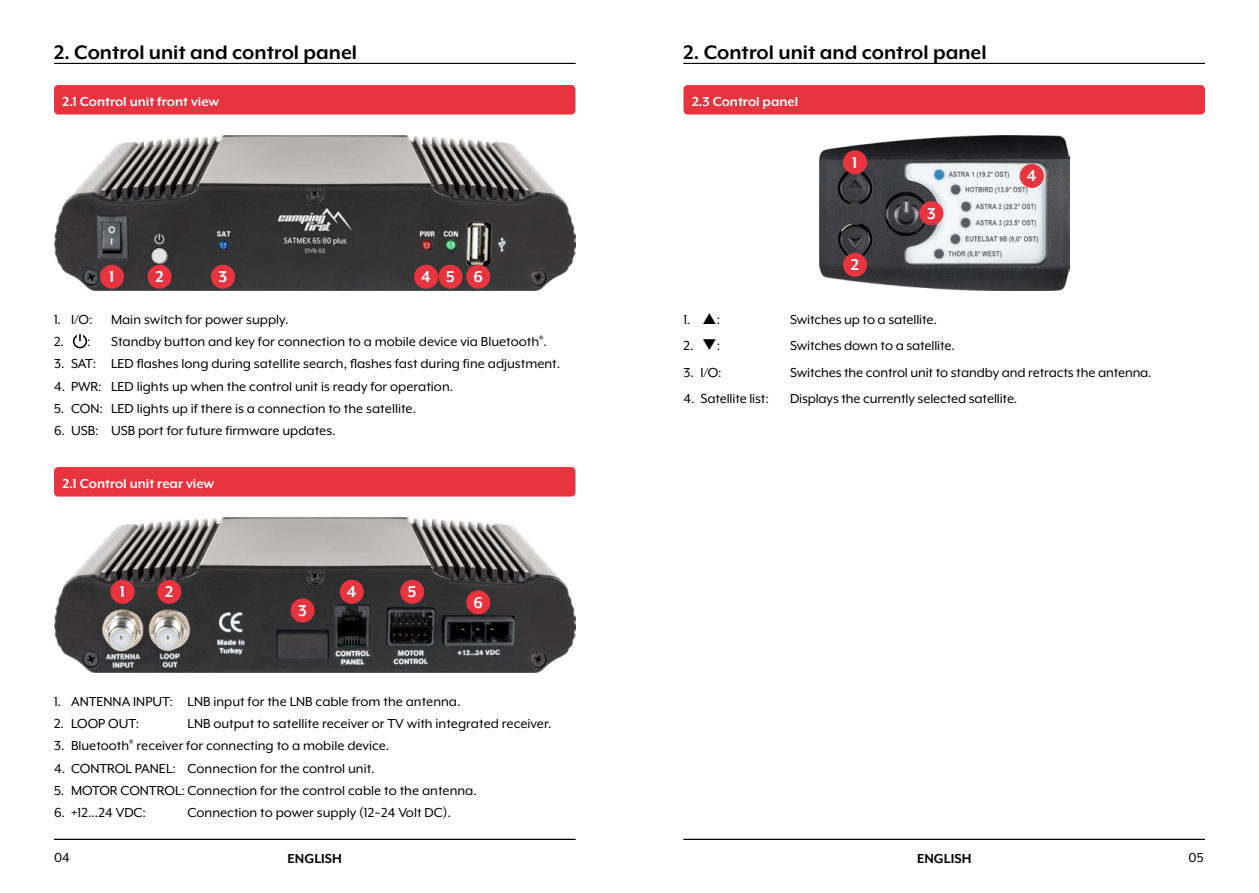
<style>
.page{position:relative;width:1259px;height:893px;background:#fff}
.page>*{position:absolute;margin:0;border:0;box-sizing:border-box;transform-origin:0 0}
.t1{font:700 22.5px "Mr Eaves XL Mod OT";color:#000}
.t2{font:700 18px "Mr Eaves XL Mod OT";color:#fff}
.t3{font:15px "Mr Eaves XL Mod OT";color:#000}
.t4{font:700 15px "Mr Eaves XL Mod OT";color:#fff}
.t5{font:700 15px "Mr Eaves XL Mod OT";color:#000}
</style>
<div class="page">
<div style="left:73px;top:334px;width:14px;height:14px;border:2px solid #000;border-radius:50%"></div>
<div style="left:77px;top:334px;width:6px;height:7px;background:#fff"></div>
<svg style="left:79px;top:334px;width:2px;height:7px"></svg>
<hr style="left:54px;top:63px;width:521px;height:1px;background:#000">
<hr style="left:54px;top:839px;width:521px;height:1px;background:#000">
<hr style="left:683px;top:63px;width:522px;height:1px;background:#000">
<hr style="left:683px;top:839px;width:522px;height:1px;background:#000">
<div style="left:54px;top:85px;width:521px;height:30px;background:#e7343f;border-radius:4px"></div>
<div style="left:54px;top:467px;width:521px;height:30px;background:#e7343f;border-radius:4px"></div>
<div style="left:683px;top:85px;width:522px;height:30px;background:#e7343f;border-radius:4px"></div>
<img style="left:54px;top:136px;width:521px;height:155px">
<img style="left:54px;top:518px;width:521px;height:155px">
<div style="left:100px;top:265px;width:24px;height:24px;background:#e7343f;border-radius:50%"></div>
<div style="left:111px;top:580px;width:24px;height:24px;background:#e7343f;border-radius:50%"></div>
<div style="left:414px;top:265px;width:24px;height:24px;background:#e7343f;border-radius:50%"></div>
<div style="left:211px;top:265px;width:24px;height:24px;background:#e7343f;border-radius:50%"></div>
<div style="left:148px;top:265px;width:24px;height:24px;background:#e7343f;border-radius:50%"></div>
<div style="left:340px;top:580px;width:24px;height:24px;background:#e7343f;border-radius:50%"></div>
<div style="left:290px;top:598px;width:24px;height:24px;background:#e7343f;border-radius:50%"></div>
<div style="left:438px;top:265px;width:24px;height:24px;background:#e7343f;border-radius:50%"></div>
<div style="left:400px;top:580px;width:24px;height:24px;background:#e7343f;border-radius:50%"></div>
<div style="left:466px;top:265px;width:24px;height:24px;background:#e7343f;border-radius:50%"></div>
<div style="left:466px;top:590px;width:24px;height:24px;background:#e7343f;border-radius:50%"></div>
<div style="left:157px;top:580px;width:24px;height:24px;background:#e7343f;border-radius:50%"></div>
<img style="left:819px;top:136px;width:250px;height:155px">
<div style="left:843px;top:150px;width:24px;height:24px;background:#e7343f;border-radius:50%"></div>
<div style="left:843px;top:253px;width:24px;height:24px;background:#e7343f;border-radius:50%"></div>
<div style="left:919px;top:201px;width:24px;height:24px;background:#e7343f;border-radius:50%"></div>
<div style="left:1019px;top:164px;width:24px;height:24px;background:#e7343f;border-radius:50%"></div>
<h1 class="t1" style="left:54px;top:41px;width:304px">2. Control unit and control panel</h1>
<p class="t4" style="left:63px;top:94px;width:158px">2.1 Control unit front view</p>
<p class="t2" style="left:109px;top:268px;width:7px">1</p>
<p class="t2" style="left:155px;top:268px;width:10px">2</p>
<p class="t2" style="left:219px;top:268px;width:10px">3</p>
<p class="t2" style="left:421px;top:268px;width:11px">4</p>
<p class="t2" style="left:446px;top:268px;width:10px">5</p>
<p class="t2" style="left:473px;top:268px;width:11px">6</p>
<p class="t3" style="left:54px;top:312px;width:236px">1. I/O: Main switch for power supply.</p>
<p class="t3" style="left:54px;top:334px;width:38px">2. :</p>
<p class="t3" style="left:111px;top:334px;width:437px">Standby button and key for connection to a mobile device via Bluetooth<sup>®</sup>.</p>
<p class="t3" style="left:54px;top:356px;width:508px">3. SAT: LED flashes long during satellite search, flashes fast during fine adjustment.</p>
<p class="t3" style="left:54px;top:379px;width:401px">4. PWR: LED lights up when the control unit is ready for operation.</p>
<p class="t3" style="left:54px;top:401px;width:364px">5. CON: LED lights up if there is a connection to the satellite.</p>
<p class="t3" style="left:54px;top:423px;width:283px">6. USB: USB port for future firmware updates.</p>
<p class="t4" style="left:63px;top:476px;width:153px">2.1 Control unit rear view</p>
<p class="t2" style="left:120px;top:583px;width:7px">1</p>
<p class="t2" style="left:165px;top:583px;width:10px">2</p>
<p class="t2" style="left:298px;top:602px;width:10px">3</p>
<p class="t2" style="left:347px;top:583px;width:11px">4</p>
<p class="t2" style="left:408px;top:583px;width:10px">5</p>
<p class="t2" style="left:473px;top:593px;width:11px">6</p>
<p class="t3" style="left:54px;top:694px;width:408px">1. ANTENNA INPUT: LNB input for the LNB cable from the antenna.</p>
<p class="t3" style="left:54px;top:716px;width:87px">2. LOOP OUT:</p>
<p class="t3" style="left:187px;top:716px;width:365px">LNB output to satellite receiver or TV with integrated receiver.</p>
<p class="t3" style="left:54px;top:738px;width:337px">3. Bluetooth<sup>®</sup> receiver for connecting to a mobile device.</p>
<p class="t3" style="left:54px;top:761px;width:322px">4. CONTROL PANEL: Connection for the control unit.</p>
<p class="t3" style="left:54px;top:783px;width:424px">5. MOTOR CONTROL: Connection for the control cable to the antenna.</p>
<p class="t3" style="left:54px;top:805px;width:94px">6. +12...24 VDC:</p>
<p class="t3" style="left:188px;top:805px;width:265px">Connection to power supply (12~24 Volt DC).</p>
<h1 class="t1" style="left:683px;top:41px;width:305px">2. Control unit and control panel</h1>
<p class="t4" style="left:692px;top:94px;width:108px">2.3 Control panel</p>
<p class="t2" style="left:852px;top:153px;width:7px">1</p>
<p class="t2" style="left:851px;top:256px;width:10px">2</p>
<p class="t2" style="left:927px;top:204px;width:10px">3</p>
<p class="t2" style="left:1026px;top:167px;width:11px">4</p>
<p class="t3" style="left:683px;top:312px;width:38px">1. :</p>
<p class="t3" style="left:790px;top:312px;width:148px">Switches up to a satellite.</p>
<p class="t3" style="left:683px;top:338px;width:38px">2. ❑:</p>
<p class="t3" style="left:790px;top:338px;width:166px">Switches down to a satellite.</p>
<p class="t3" style="left:683px;top:365px;width:40px">3. I/O:</p>
<p class="t3" style="left:790px;top:365px;width:363px">Switches the control unit to standby and retracts the antenna.</p>
<p class="t3" style="left:683px;top:391px;width:87px">4. Satellite list:</p>
<p class="t3" style="left:790px;top:391px;width:229px">Displays the currently selected satellite.</p>
<p class="t3" style="left:54px;top:850px;width:17px">04</p>
<p class="t3" style="left:1188px;top:850px;width:17px">05</p>
<p class="t5" style="left:287px;top:851px;width:56px">ENGLISH</p>
<p class="t5" style="left:917px;top:851px;width:56px">ENGLISH</p>
</div>
